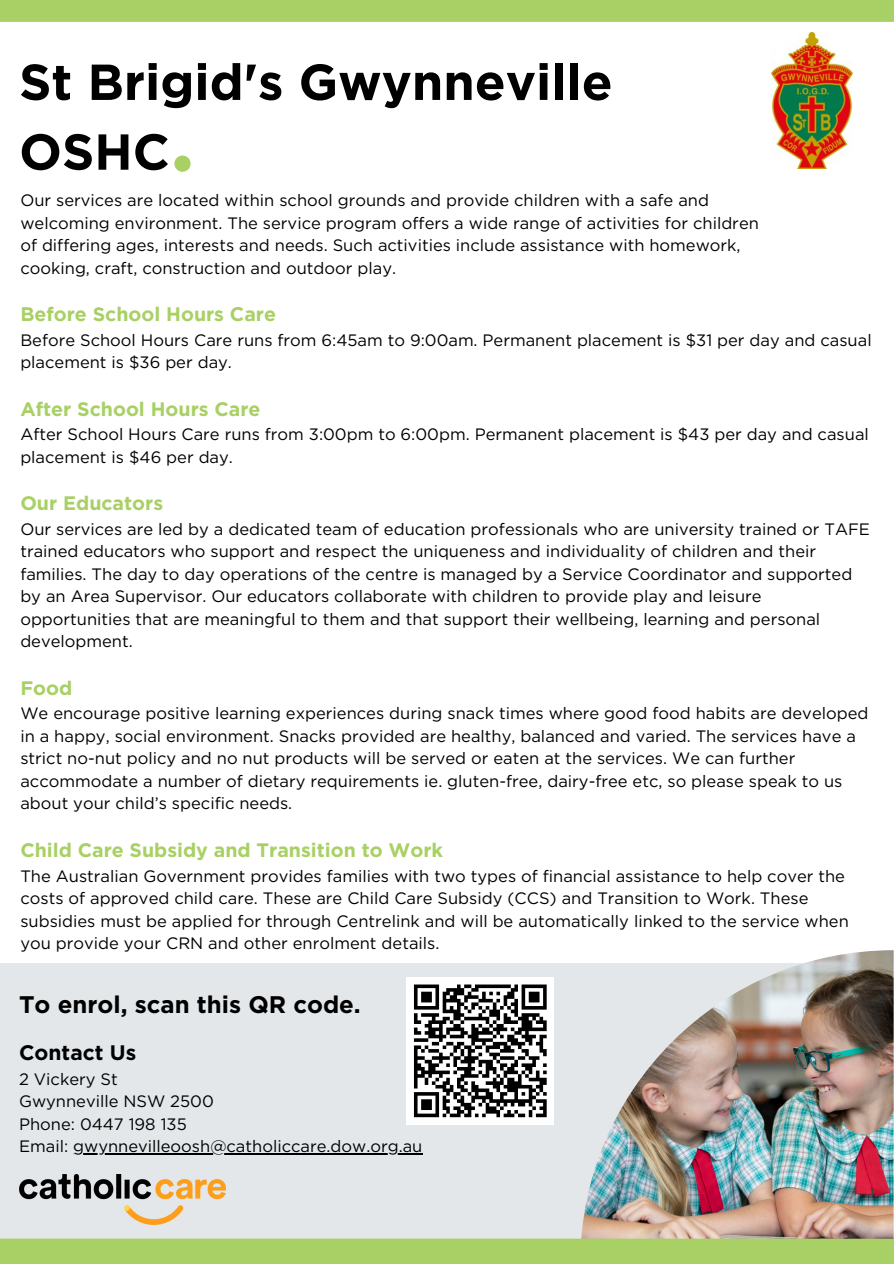
<style>
.page{position:relative;width:894px;height:1264px;background:#fff}
.page>*{position:absolute;margin:0;border:0;box-sizing:border-box;transform-origin:0 0}
.t1{font:700 50.4px/69.8px "Gotham";color:#000}
.t2{font:700 24px "Gotham";color:#000}
.t3{font:700 21px "Gotham";color:#000}
.t4{font:700 19.5px "Gotham";color:#a8d064}
.t5{font:16.5px/22.5px "Gotham";color:#000}
</style>
<div class="page">
<div style="left:174px;top:155px;width:16px;height:17px;background:#a8d064;border-radius:50%"></div>
<div style="left:0;top:963px;width:580px;height:275px;background:#e3e7e9"></div>
<img style="left:580px;top:950px;width:313px;height:288px">
<div style="left:0;top:0;width:893px;height:22px;background:#a8d064"></div>
<img style="left:19px;top:1174px;width:206px;height:50px">
<div style="left:406px;top:977px;width:147px;height:147px;background:#fff"></div>
<svg style="left:413px;top:984px;width:134px;height:134px"></svg>
<div style="left:0;top:1238px;width:893px;height:25px;background:#a8d064"></div>
<img style="left:771px;top:32px;width:81px;height:136px">
<hr style="left:73px;top:1153px;width:349px;height:1px;background:#000">
<p class="t1" style="left:19px;top:51px;width:595px">St Brigid's Gwynneville<br>OSHC</p>
<p class="t5" style="left:20px;top:189px;width:690px">Our services are located within school grounds and provide children with a safe and</p>
<h1 class="t5" style="left:20px;top:211px;width:739px">welcoming environment. The service program offers a wide range of activities for children</h1>
<p class="t5" style="left:20px;top:234px;width:721px">of differing ages, interests and needs. Such activities include assistance with homework,</p>
<p class="t5" style="left:20px;top:256px;width:377px">cooking, craft, construction and outdoor play.</p>
<p class="t4" style="left:20px;top:307px;width:257px">Before School Hours Care</p>
<p class="t5" style="left:20px;top:328px;width:852px">Before School Hours Care runs from 6:45am to 9:00am. Permanent placement is $31 per day and casual placement is $36 per day.</p>
<p class="t4" style="left:20px;top:397px;width:241px">After School Hours Care</p>
<p class="t5" style="left:20px;top:423px;width:849px">After School Hours Care runs from 3:00pm to 6:00pm. Permanent placement is $43 per day and casual placement is $46 per day.</p>
<p class="t4" style="left:20px;top:491px;width:144px">Our Educators</p>
<p class="t5" style="left:20px;top:517px;width:850px">Our services are led by a dedicated team of education professionals who are university trained or TAFE trained educators who support and respect the uniqueness and individuality of children and their families. The day to day operations of the centre is managed by a Service Coordinator and supported by an Area Supervisor. Our educators collaborate with children to provide play and leisure opportunities that are meaningful to them and that support their wellbeing, learning and personal development.</p>
<p class="t4" style="left:20px;top:676px;width:53px">Food</p>
<p class="t5" style="left:20px;top:702px;width:849px">We encourage positive learning experiences during snack times where good food habits are developed in a happy, social environment. Snacks provided are healthy, balanced and varied. The services have a strict no-nut policy and no nut products will be served or eaten at the services. We can further accommodate a number of dietary requirements ie. gluten-free, dairy-free etc, so please speak to us about your child’s specific needs.</p>
<p class="t4" style="left:20px;top:838px;width:424px">Child Care Subsidy and Transition to Work</p>
<p class="t5" style="left:20px;top:864px;width:829px">The Australian Government provides families with two types of financial assistance to help cover the costs of approved child care. These are Child Care Subsidy (CCS) and Transition to Work. These subsidies must be applied for through Centrelink and will be automatically linked to the service when you provide your CRN and other enrolment details.</p>
<p class="t2" style="left:19px;top:990px;width:343px">To enrol, scan this QR code.</p>
<p class="t3" style="left:19px;top:1039px;width:119px">Contact Us</p>
<p class="t5" style="left:19px;top:1067px;width:100px">2 Vickery St</p>
<p class="t5" style="left:19px;top:1089px;width:196px">Gwynneville NSW 2500</p>
<p class="t5" style="left:19px;top:1112px;width:169px">Phone: 0447 198 135</p>
<p class="t5" style="left:19px;top:1134px;width:405px">Email: gwynnevilleoosh@catholiccare.dow.org.au</p>
</div>
